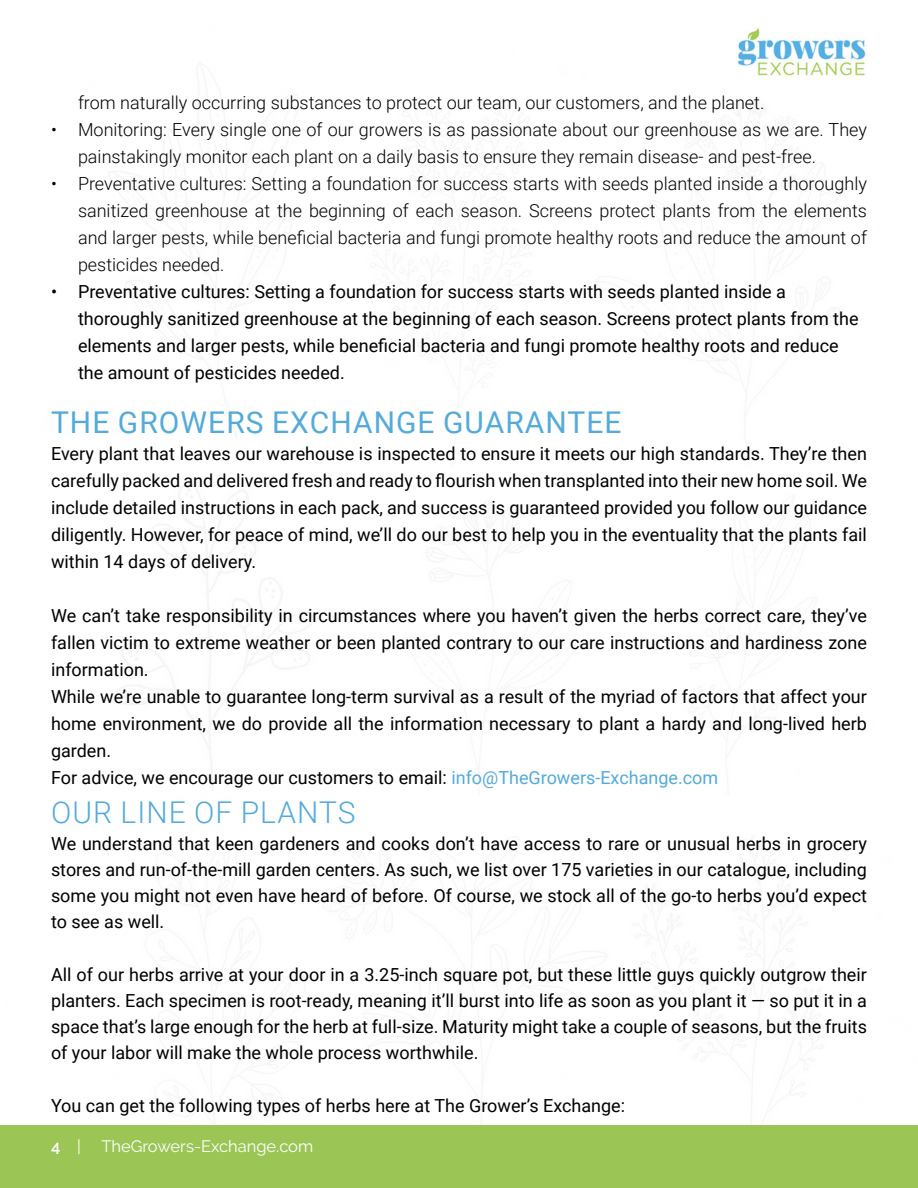
<style>
.page{position:relative;width:918px;height:1188px;background:#fff}
.page>*{position:absolute;margin:0;border:0;box-sizing:border-box;transform-origin:0 0}
.t1{font:30px "Roboto";letter-spacing:.035em;color:#54aadb}
.t2{font:300 30px "Roboto";letter-spacing:.035em;color:#54aadb}
.t3{font:18px/27px "Roboto";color:#000;text-align:justify}
.t4{font:300 18px/27px "Roboto";color:#000}
.t5{font:16.5px "Raleway";color:#fff}
.s1{color:#54aadb}
.s2{font-weight:600}
</style>
<div class="page">
<div style="left:0;top:1126px;width:918px;height:62px;background:#9bc656"></div>
<img style="left:737px;top:27px;width:129px;height:50px">
<p class="t4" style="left:78px;top:88px;width:688px">from naturally occurring substances to protect our team, our customers, and the planet.</p>
<p class="t4" style="left:78px;top:115px;width:790px;text-indent:-27px">• Monitoring: Every single one of our growers is as passionate about our greenhouse as we are. They painstakingly monitor each plant on a daily basis to ensure they remain disease- and pest-free.</p>
<p class="t4" style="left:78px;top:169px;width:790px;text-align:justify;text-indent:-27px">• Preventative cultures: Setting a foundation for success starts with seeds planted inside a thoroughly sanitized greenhouse at the beginning of each season. Screens protect plants from the elements and larger pests, while beneficial bacteria and fungi promote healthy roots and reduce the amount of pesticides needed.</p>
<p class="t3" style="left:78px;top:277px;width:782px;text-align:left;text-indent:-27px">• Preventative cultures: Setting a foundation for success starts with seeds planted inside a thoroughly sanitized greenhouse at the beginning of each season. Screens protect plants from the elements and larger pests, while beneficial bacteria and fungi promote healthy roots and reduce the amount of pesticides needed.</p>
<h1 class="t1" style="left:51px;top:401px;width:572px">THE GROWERS EXCHANGE GUARANTEE</h1>
<p class="t3" style="left:51px;top:439px;width:817px">Every plant that leaves our warehouse is inspected to ensure it meets our high standards. They’re then carefully packed and delivered fresh and ready to flourish when transplanted into their new home soil. We include detailed instructions in each pack, and success is guaranteed provided you follow our guidance diligently. However, for peace of mind, we’ll do our best to help you in the eventuality that the plants fail within 14 days of delivery.</p>
<p class="t3" style="left:51px;top:601px;width:817px;text-align:left">We can’t take responsibility in circumstances where you haven’t given the herbs correct care, they’ve fallen victim to extreme weather or been planted contrary to our care instructions and hardiness zone information.<br>While we’re unable to guarantee long-term survival as a result of the myriad of factors that affect your home environment, we do provide all the information necessary to plant a hardy and long-lived herb garden.<br>For advice, we encourage our customers to email: <span class="s1">info@TheGrowers-Exchange.com</span></p>
<h1 class="t2" style="left:51px;top:792px;width:306px">OUR LINE OF PLANTS</h1>
<p class="t3" style="left:51px;top:829px;width:817px;line-height:26.2px">We understand that keen gardeners and cooks don’t have access to rare or unusual herbs in grocery stores and run-of-the-mill garden centers. As such, we list over 175 varieties in our catalogue, including some you might not even have heard of before. Of course, we stock all of the go-to herbs you’d expect to see as well.</p>
<p class="t3" style="left:51px;top:961px;width:817px;line-height:26.2px">All of our herbs arrive at your door in a 3.25-inch square pot, but these little guys quickly outgrow their planters. Each specimen is root-ready, meaning it’ll burst into life as soon as you plant it — so put it in a space that’s large enough for the herb at full-size. Maturity might take a couple of seasons, but the fruits of your labor will make the whole process worthwhile.</p>
<p class="t3" style="left:51px;top:1091px;width:576px">You can get the following types of herbs here at The Grower’s Exchange:</p>
<p class="t5" style="left:51px;top:1137px;width:264px"><span class="s2">4</span> | TheGrowers-Exchange.com</p>
</div>
